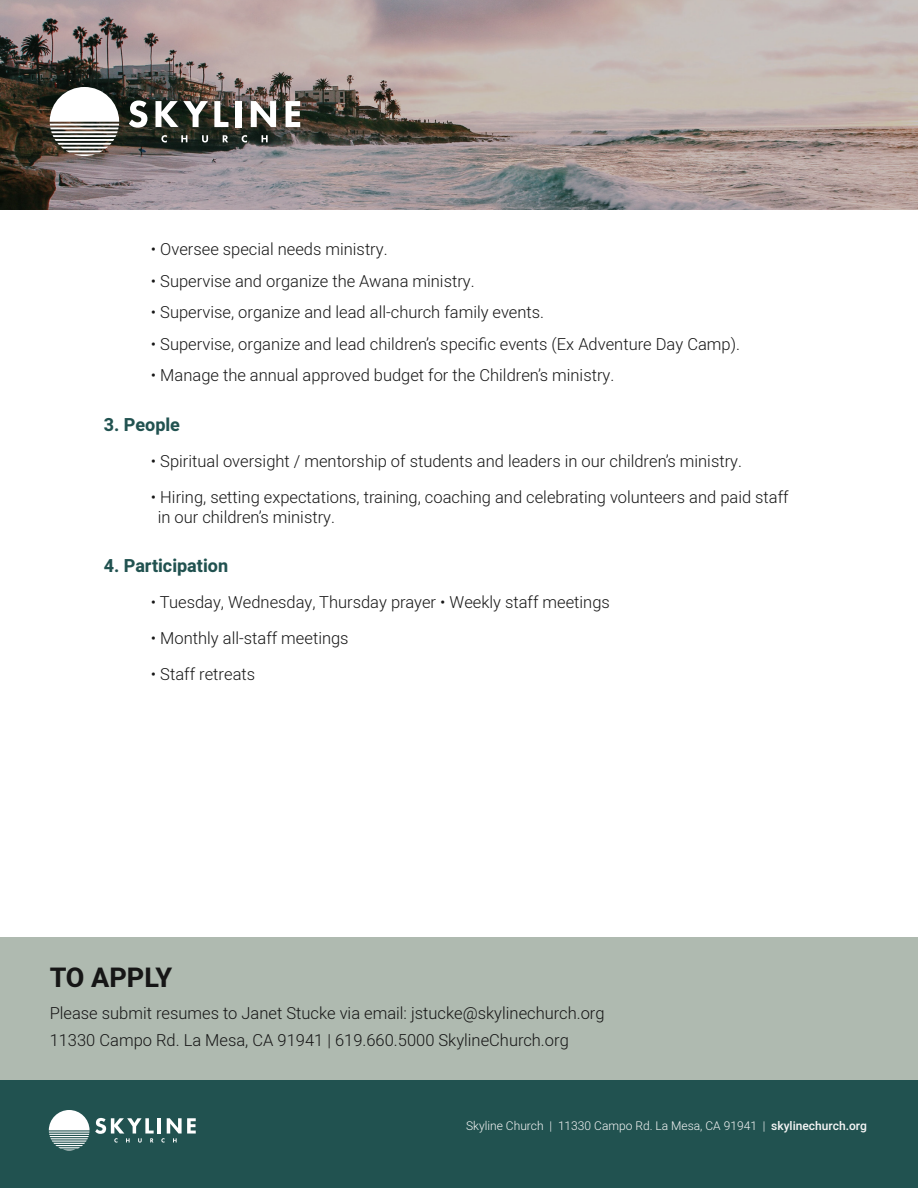
<style>
.page{position:relative;width:918px;height:1188px;background:#fff}
.page>*{position:absolute;margin:0;border:0;box-sizing:border-box;transform-origin:0 0}
.t1{font:700 27px "Heebo";color:#161616}
.t2{font:700 18px "Heebo";color:#215250}
.t3{font:300 16.5px "Heebo";color:#161616}
.t4{font:300 12px "Heebo";color:#f5f5f5}
.s1{font-weight:500}
</style>
<div class="page">
<svg style="left:0;top:0;width:918px;height:210px;background:#a09490"></svg>
<div style="left:0;top:1080px;width:918px;height:108px;background:#215250"></div>
<div style="left:0;top:938px;width:918px;height:142px;background:#afbab0"></div>
<svg style="left:129px;top:100px;width:18px;height:28px"></svg>
<svg style="left:155px;top:101px;width:53px;height:26px"></svg>
<svg style="left:214px;top:101px;width:14px;height:26px"></svg>
<div style="left:235px;top:101px;width:6px;height:26px;background:#fff"></div>
<svg style="left:251px;top:101px;width:25px;height:26px"></svg>
<svg style="left:286px;top:101px;width:14px;height:26px"></svg>
<svg style="left:161px;top:135px;width:6px;height:8px"></svg>
<svg style="left:181px;top:135px;width:6px;height:7px"></svg>
<svg style="left:202px;top:135px;width:6px;height:8px"></svg>
<svg style="left:223px;top:135px;width:5px;height:7px"></svg>
<svg style="left:242px;top:135px;width:5px;height:8px"></svg>
<svg style="left:262px;top:135px;width:6px;height:7px"></svg>
<svg style="left:50px;top:87px;width:69px;height:69px"></svg>
<hr style="left:158px;top:1118px;width:3px;height:16px;background:#fff">
<svg style="left:161px;top:1118px;width:35px;height:25px"></svg>
<svg style="left:49px;top:1110px;width:105px;height:41px"></svg>
<p class="t3" style="left:151px;top:238px;width:238px">• Oversee special needs ministry.</p>
<p class="t3" style="left:151px;top:270px;width:325px">• Supervise and organize the Awana ministry.</p>
<p class="t3" style="left:151px;top:301px;width:395px">• Supervise, organize and lead all-church family events.</p>
<p class="t3" style="left:151px;top:333px;width:591px">• Supervise, organize and lead children’s specific events (Ex Adventure Day Camp).</p>
<p class="t3" style="left:151px;top:364px;width:465px">• Manage the annual approved budget for the Children’s ministry.</p>
<p class="t2" style="left:104px;top:412px;width:78px">3. People</p>
<p class="t3" style="left:151px;top:450px;width:593px">• Spiritual oversight / mentorship of students and leaders in our children’s ministry.</p>
<p class="t3" style="left:151px;top:486px;width:639px">• Hiring, setting expectations, training, coaching and celebrating volunteers and paid staff</p>
<p class="t3" style="left:158px;top:505px;width:179px">in our children’s ministry.</p>
<p class="t2" style="left:104px;top:553px;width:126px">4. Participation</p>
<p class="t3" style="left:151px;top:591px;width:460px">• Tuesday, Wednesday, Thursday prayer • Weekly staff meetings</p>
<p class="t3" style="left:151px;top:627px;width:199px">• Monthly all-staff meetings</p>
<p class="t3" style="left:151px;top:663px;width:106px">• Staff retreats</p>
<p class="t1" style="left:50px;top:959px;width:124px">TO APPLY</p>
<p class="t3" style="left:50px;top:1002px;width:556px">Please submit resumes to Janet Stucke via email: jstucke@skylinechurch.org</p>
<p class="t3" style="left:50px;top:1029px;width:521px">11330 Campo Rd. La Mesa, CA 91941 | 619.660.5000 SkylineChurch.org</p>
<p class="t4" style="left:466px;top:1118px;width:402px">Skyline Church | 11330 Campo Rd. La Mesa, CA 91941 | <span class="s1">skylinechurch.org</span></p>
</div>
